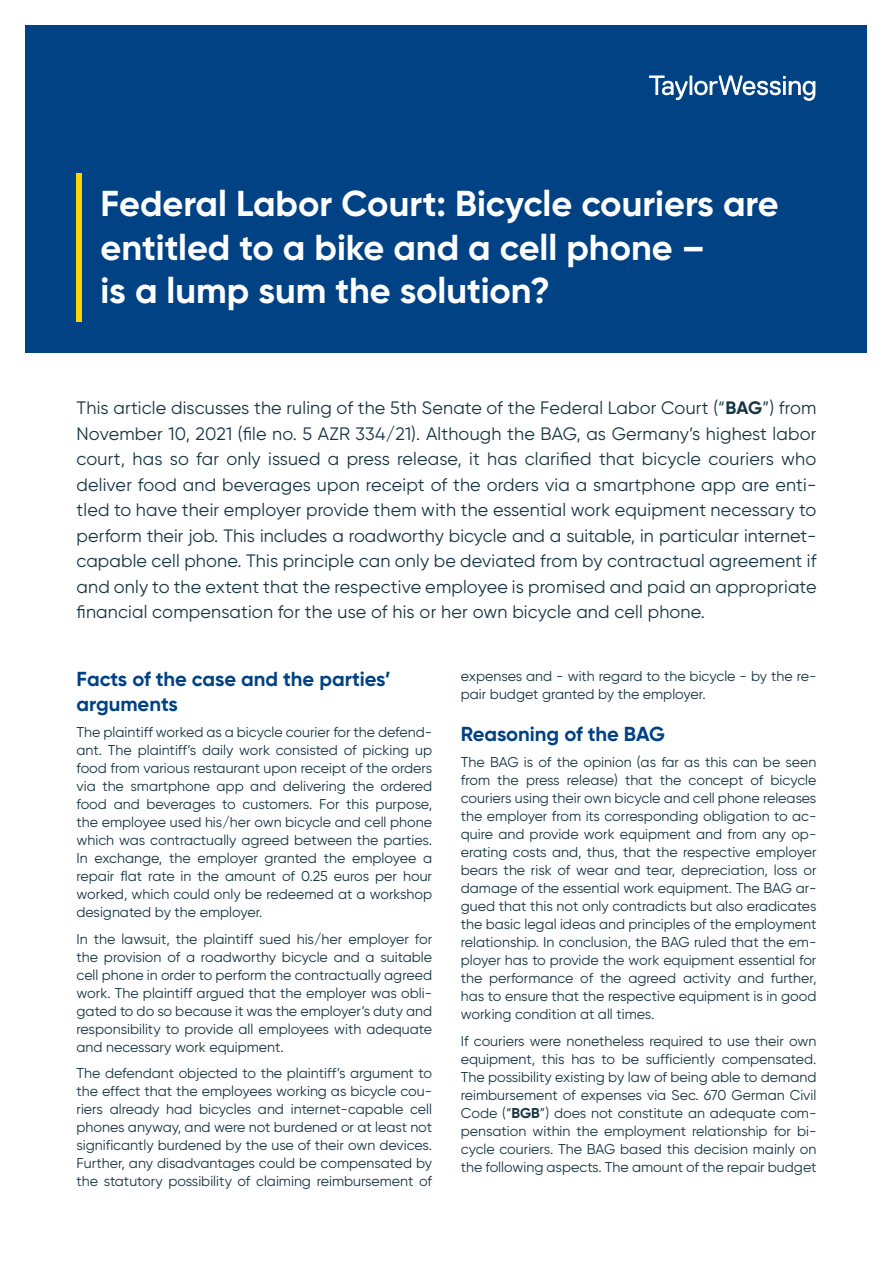
<style>
.page{position:relative;width:893px;height:1263px;background:#fff}
.page>*{position:absolute;margin:0;border:0;box-sizing:border-box;transform-origin:0 0}
.t1{font:700 36px/43.2px "Gilroy";color:#fff}
.t2{font:700 20.25px/24.8px "Gilroy";color:#004284}
.t3{font:18px/25.5px "Gilroy";letter-spacing:.01em;color:#173542;text-align:justify}
.t4{font:14.25px/18px "Gilroy";color:#173542;text-align:justify}
.s1{font-weight:700}
</style>
<div class="page">
<div style="left:26px;top:26px;width:841px;height:327px;background:#004284"></div>
<div style="left:77px;top:173px;width:5px;height:148px;background:#ffd403"></div>
<svg style="left:649px;top:75px;width:166px;height:26px"></svg>
<h1 class="t1" style="left:101px;top:182px;width:680px">Federal Labor Court: Bicycle couriers are entitled to a bike and a cell phone –<br>is a lump sum the solution?</h1>
<p class="t3" style="left:77px;top:395px;width:741px">This article discusses the ruling of the 5th Senate of the Federal Labor Court (“<span class="s1">BAG</span>”) from November 10, 2021 (file no. 5 AZR 334/21). Although the BAG, as Germany’s highest labor court, has so far only issued a press release, it has clarified that bicycle couriers who deliver food and beverages upon receipt of the orders via a smartphone app are enti&shy;tled to have their employer provide them with the essential work equipment necessary to perform their job. This includes a roadworthy bicycle and a suitable, in particular internet&shy;capable cell phone. This principle can only be deviated from by contractual agreement if and only to the extent that the respective employee is promised and paid an appropriate financial compensation for the use of his or her own bicycle and cell phone.</p>
<h2 class="t2" style="left:77px;top:666px;width:316px">Facts of the case and the parties’ arguments</h2>
<p class="t4" style="left:77px;top:723px;width:357px">The plaintiff worked as a bicycle courier for the defend&shy;ant. The plaintiff’s daily work consisted of picking up food from various restaurant upon receipt of the orders via the smartphone app and delivering the ordered food and beverages to customers. For this purpose, the employee used his/her own bicycle and cell phone which was contractually agreed between the parties.<br>In exchange, the employer granted the employee a repair flat rate in the amount of 0.25 euros per hour worked, which could only be redeemed at a workshop designated by the employer.</p>
<p class="t4" style="left:77px;top:929px;width:357px">In the lawsuit, the plaintiff sued his/her employer for the provision of a roadworthy bicycle and a suitable cell phone in order to perform the contractually agreed work. The plaintiff argued that the employer was obli&shy;gated to do so because it was the employer’s duty and responsibility to provide all employees with adequate and necessary work equipment.</p>
<p class="t4" style="left:77px;top:1064px;width:357px">The defendant objected to the plaintiff’s argument to the effect that the employees working as bicycle cou&shy;riers already had bicycles and internet-capable cell phones anyway, and were not burdened or at least not significantly burdened by the use of their own devices.<br>Further, any disadvantages could be compensated by the statutory possibility of claiming reimbursement of</p>
<p class="t4" style="left:461px;top:667px;width:357px">expenses and - with regard to the bicycle - by the re&shy;pair budget granted by the employer.</p>
<h2 class="t2" style="left:461px;top:721px;width:206px">Reasoning of the BAG</h2>
<p class="t4" style="left:461px;top:753px;width:357px">The BAG is of the opinion (as far as this can be seen from the press release) that the concept of bicycle couriers using their own bicycle and cell phone releases the employer from its corresponding obligation to ac&shy;quire and provide work equipment and from any op&shy;erating costs and, thus, that the respective employer bears the risk of wear and tear, depreciation, loss or damage of the essential work equipment. The BAG ar&shy;gued that this not only contradicts but also eradicates the basic legal ideas and principles of the employment relationship. In conclusion, the BAG ruled that the em&shy;ployer has to provide the work equipment essential for the performance of the agreed activity and further, has to ensure that the respective equipment is in good working condition at all times.</p>
<p class="t4" style="left:461px;top:1032px;width:357px">If couriers were nonetheless required to use their own equipment, this has to be sufficiently compensated.<br>The possibility existing by law of being able to demand reimbursement of expenses via Sec. 670 German Civil Code (“<span class="s1">BGB</span>”) does not constitute an adequate com&shy;pensation within the employment relationship for bi&shy;cycle couriers. The BAG based this decision mainly on the following aspects. The amount of the repair budget</p>
</div>
